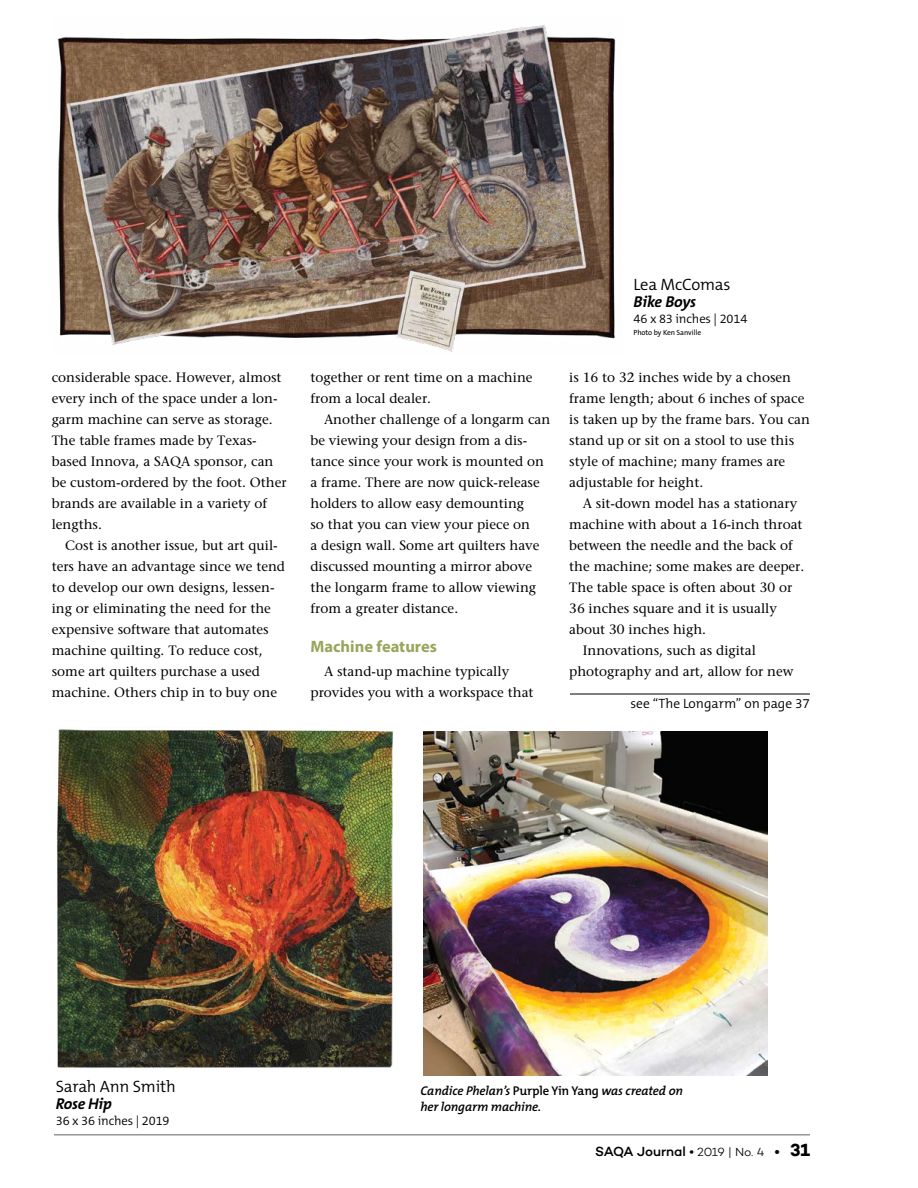
<style>
.page{position:relative;width:918px;height:1188px;background:#fff}
.page>*{position:absolute;margin:0;border:0;box-sizing:border-box;transform-origin:0 0}
.t1{font:300 16.5px "The Mix B W4";letter-spacing:-.01em;color:#000}
.t2{font:700 16.5px "Myriad Pro";color:#9aa55c}
.t3{font:italic 700 15.75px "The Mix B W7";letter-spacing:-.02em;color:#000}
.t4{font:13.5px/21px "Stone Serif";color:#000}
.t5{font:500 13.5px "Campton";letter-spacing:-.005em;color:#000}
.t6{font:300 13.5px "The Mix B W4";color:#000}
.t7{font:italic 600 12.75px/16.5px "The Mix B W6";letter-spacing:-.01em;color:#000}
.t8{font:300 12.75px "The Mix B W4";letter-spacing:-.01em;color:#000}
.t9{font:7.5px "The Sans B W5 Plain";letter-spacing:-.01em;color:#000}
.s1{font-style:normal}
.s2{font-weight:300;font-size:12px}
.s3{font-weight:700}
.s4{font-weight:700;font-size:18px}
</style>
<div class="page">
<hr style="left:54px;top:1134px;width:756px;height:2px;background:#939598">
<img style="left:57px;top:25px;width:559px;height:327px">
<img style="left:423px;top:732px;width:345px;height:344px">
<img style="left:57px;top:729px;width:336px;height:339px">
<hr style="left:570px;top:694px;width:240px;height:1px;background:#000">
<p class="t4" style="left:52px;top:367px;width:236px">considerable space. However, almost every inch of the space under a lon&shy;garm machine can serve as storage.<br>The table frames made by Texas&shy;based Innova, a SAQA sponsor, can be custom-ordered by the foot. Other brands are available in a variety of lengths.</p>
<p class="t4" style="left:52px;top:535px;width:235px;text-indent:14px">Cost is another issue, but art quil&shy;ters have an advantage since we tend to develop our own designs, lessen&shy;ing or eliminating the need for the expensive software that automates machine quilting. To reduce cost, some art quilters purchase a used machine. Others chip in to buy one</p>
<p class="t4" style="left:311px;top:367px;width:224px">together or rent time on a machine from a local dealer.</p>
<p class="t4" style="left:311px;top:409px;width:241px;text-indent:14px">Another challenge of a longarm can be viewing your design from a dis&shy;tance since your work is mounted on a frame. There are now quick-release holders to allow easy demounting<br>so that you can view your piece on<br>a design wall. Some art quilters have discussed mounting a mirror above the longarm frame to allow viewing from a greater distance.</p>
<p class="t2" style="left:310px;top:636px;width:128px">Machine features</p>
<p class="t4" style="left:310px;top:661px;width:225px;text-indent:14px">A stand-up machine typically provides you with a workspace that</p>
<p class="t1" style="left:634px;top:274px;width:99px">Lea McComas</p>
<p class="t3" style="left:634px;top:291px;width:64px">Bike Boys</p>
<p class="t8" style="left:634px;top:311px;width:115px">46 x 83 inches | 2014</p>
<p class="t9" style="left:634px;top:328px;width:69px">Photo by Ken Sanville</p>
<p class="t4" style="left:569px;top:367px;width:242px">is 16 to 32 inches wide by a chosen frame length; about 6 inches of space is taken up by the frame bars. You can stand up or sit on a stool to use this style of machine; many frames are adjustable for height.</p>
<p class="t4" style="left:583px;top:493px;width:216px">A sit-down model has a stationary</p>
<p class="t4" style="left:569px;top:514px;width:235px">machine with about a 16-inch throat</p>
<p class="t4" style="left:569px;top:535px;width:225px">between the needle and the back of</p>
<p class="t4" style="left:569px;top:556px;width:237px">the machine; some makes are deeper.</p>
<p class="t4" style="left:569px;top:577px;width:225px">The table space is often about 30 or</p>
<p class="t4" style="left:569px;top:598px;width:209px">36 inches square and it is usually</p>
<p class="t4" style="left:569px;top:619px;width:138px">about 30 inches high.</p>
<p class="t4" style="left:583px;top:640px;width:175px">Innovations, such as digital</p>
<p class="t4" style="left:569px;top:661px;width:226px">photography and art, allow for new</p>
<p class="t6" style="left:630px;top:694px;width:181px">see “The Longarm” on page 37</p>
<p class="t1" style="left:56px;top:1076px;width:121px">Sarah Ann Smith</p>
<p class="t3" style="left:56px;top:1093px;width:58px">Rose Hip</p>
<p class="t8" style="left:56px;top:1113px;width:115px">36 x 36 inches | 2019</p>
<p class="t7" style="left:420px;top:1082px;width:264px">Candice Phelan’s <span class="s1">Purple Yin Yang</span> was created on her longarm machine.</p>
<p class="t5" style="left:595px;top:1143px;width:216px">SAQA Journal • <span class="s2">2019 | No. 4</span> <span class="s3">•</span> <span class="s4">31</span></p>
</div>
